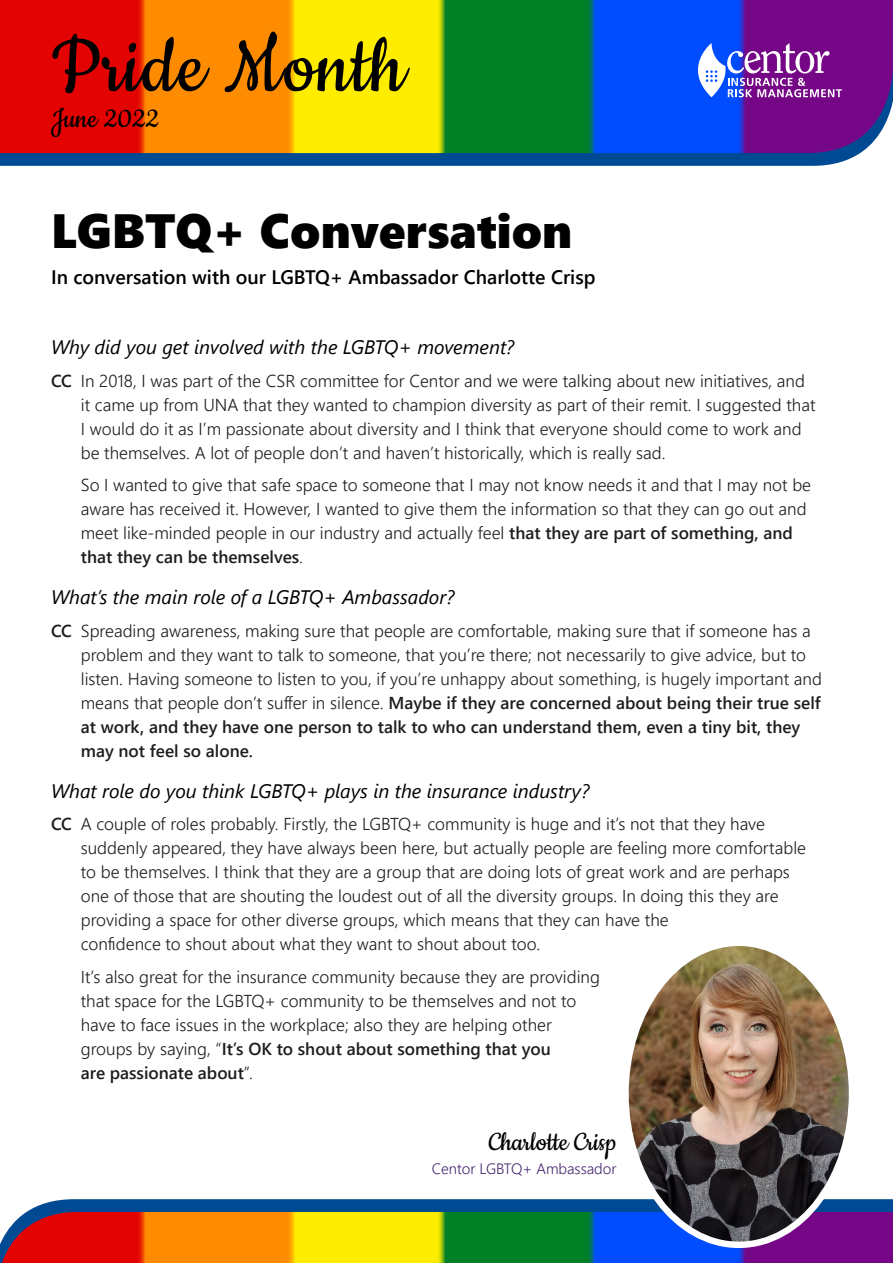
<style>
.page{position:relative;width:893px;height:1263px;background:#fff}
.page>*{position:absolute;margin:0;border:0;box-sizing:border-box;transform-origin:0 0}
.t1{font:90px "Cookie";letter-spacing:.01em;color:#000}
.t2{font:48px "Segoe UI Black";color:#000}
.t3{font:31.5px "Cookie";letter-spacing:.01em;color:#000}
.t4{font:30px "Cookie";color:#000}
.t5{font:italic 19.5px "Segoe UI";color:#000}
.t6{font:600 19.5px "Segoe UI";color:#000}
.t7{font:300 17.25px/24px "Segoe UI";color:#1d1d1b}
.t8{font:300 15px "Segoe UI";color:#48296f}
.s1{font-weight:600}
</style>
<div class="page">
<svg style="left:0;top:1199px;width:893px;height:64px;background:#816d47"></svg>
<svg style="left:0;top:0;width:893px;height:166px;background:#8c6e3e"></svg>
<img style="left:625px;top:946px;width:227px;height:299px">
<div style="left:622px;top:939px;width:233px;height:309px;border:6px solid #fff;border-radius:50%"></div>
<svg style="left:698px;top:43px;width:195px;height:123px;background:#6940ae"></svg>
<h1 class="t1" style="left:51px;top:20px;width:355px">Pride Month</h1>
<h3 class="t3" style="left:51px;top:102px;width:109px">June 2022</h3>
<h2 class="t2" style="left:51px;top:196px;width:523px">LGBTQ+ Conversation</h2>
<p class="t6" style="left:51px;top:258px;width:546px">In conversation with our LGBTQ+ Ambassador Charlotte Crisp</p>
<p class="t5" style="left:51px;top:329px;width:465px">Why did you get involved with the LGBTQ+ movement?</p>
<p class="t7" style="left:81px;top:367px;width:736px;text-indent:-30px"><span class="s1">CC</span> In 2018, I was part of the CSR committee for Centor and we were talking about new initiatives, and it came up from UNA that they wanted to champion diversity as part of their remit. I suggested that I would do it as I’m passionate about diversity and I think that everyone should come to work and be themselves. A lot of people don’t and haven’t historically, which is really sad.</p>
<p class="t7" style="left:81px;top:472px;width:732px">So I wanted to give that safe space to someone that I may not know needs it and that I may not be aware has received it. However, I wanted to give them the information so that they can go out and meet like-minded people in our industry and actually feel <span class="s1">that they are part of something, and that they can be themselves</span>.</p>
<p class="t5" style="left:51px;top:579px;width:405px">What’s the main role of a LGBTQ+ Ambassador?</p>
<p class="t7" style="left:81px;top:617px;width:743px;text-indent:-30px"><span class="s1">CC</span> Spreading awareness, making sure that people are comfortable, making sure that if someone has a problem and they want to talk to someone, that you’re there; not necessarily to give advice, but to listen. Having someone to listen to you, if you’re unhappy about something, is hugely important and means that people don’t suffer in silence. <span class="s1">Maybe if they are concerned about being their true self at work, and they have one person to talk to who can understand them, even a tiny bit, they may not feel so alone.</span></p>
<p class="t5" style="left:51px;top:773px;width:540px">What role do you think LGBTQ+ plays in the insurance industry?</p>
<p class="t7" style="left:81px;top:811px;width:727px;text-indent:-30px"><span class="s1">CC</span> A couple of roles probably. Firstly, the LGBTQ+ community is huge and it’s not that they have suddenly appeared, they have always been here, but actually people are feeling more comfortable to be themselves. I think that they are a group that are doing lots of great work and are perhaps one of those that are shouting the loudest out of all the diversity groups. In doing this they are providing a space for other diverse groups, which means that they can have the<br>confidence to shout about what they want to shout about too.</p>
<p class="t7" style="left:81px;top:963px;width:521px">It’s also great for the insurance community because they are providing that space for the LGBTQ+ community to be themselves and not to have to face issues in the workplace; also they are helping other groups by saying, “<span class="s1">It’s OK to shout about something that you<br>are passionate about</span>”.</p>
<h3 class="t4" style="left:489px;top:1126px;width:129px">Charlotte Crisp</h3>
<p class="t8" style="left:432px;top:1154px;width:186px">Centor LGBTQ+ Ambassador</p>
</div>
